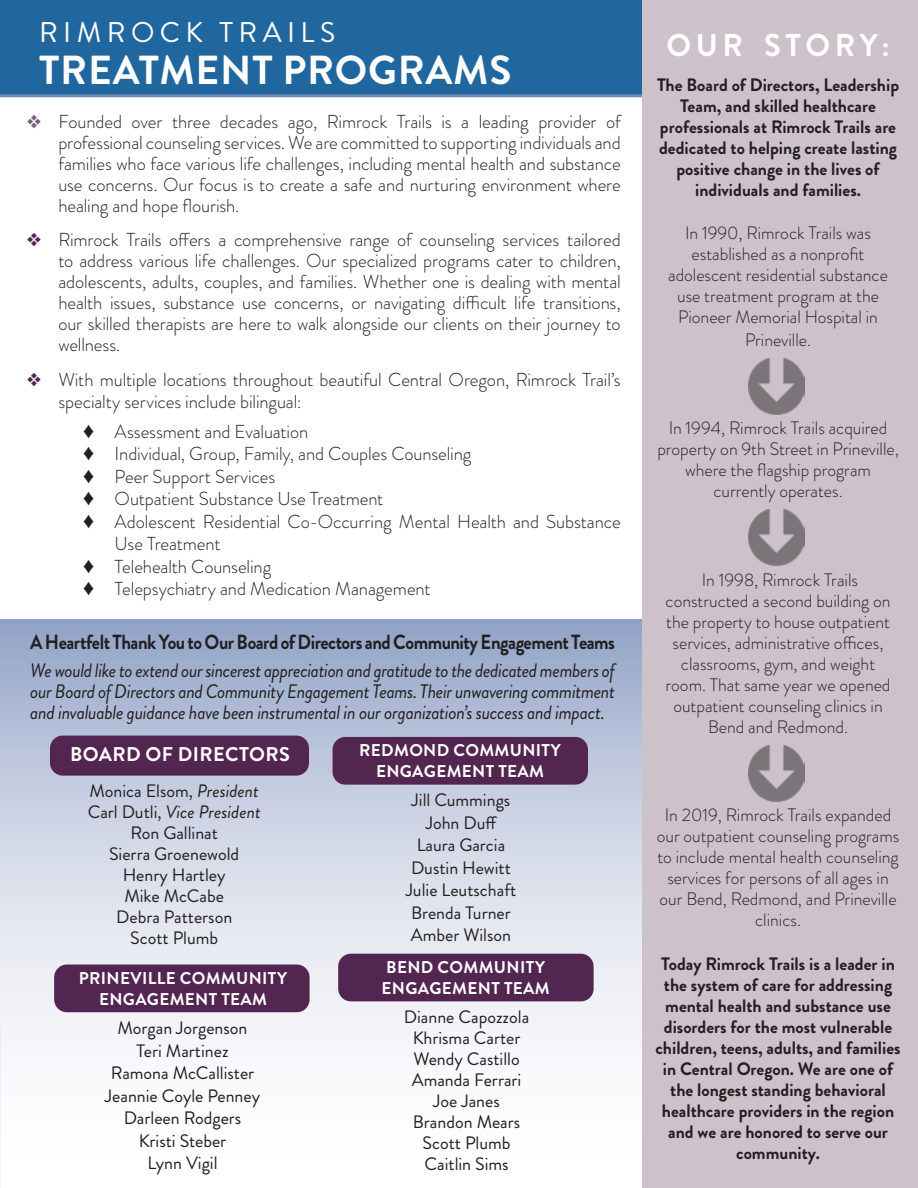
<style>
.page{position:relative;width:918px;height:1188px;background:#fff}
.page>*{position:absolute;margin:0;border:0;box-sizing:border-box;transform-origin:0 0}
.t1{font:700 40.5px "Brandon Grotesque";letter-spacing:.02em;color:#fff}
.t2{font:700 31.5px "Brandon Grotesque";letter-spacing:.15em;color:#fff}
.t3{font:28.5px "Brandon Grotesque";letter-spacing:.19em;color:#fff}
.t4{font:700 20.4px "Brandon Grotesque";letter-spacing:-.025em;color:#231f20;scale:.91 1}
.t5{font:700 19.8px "Brandon Grotesque";letter-spacing:.02em;color:#fff}
.t6{font:italic 19.5px/21px "Brandon Grotesque";letter-spacing:-.015em;color:#231f20;text-align:justify;scale:.95 1}
.t7{font:300 18.75px/21px "Brandon Grotesque";letter-spacing:-.005em;color:#231f20;text-align:justify}
.t8{font:300 18px/21px "Brandon Grotesque";color:#231f20;text-align:center}
.t9{font:700 18px/21px "Brandon Grotesque";color:#231f20;text-align:center}
.t10{font:18px/21px "Brandon Grotesque";color:#231f20;text-align:center}
.t11{font:700 17.1px/20.4px "Brandon Grotesque";letter-spacing:.02em;color:#fff;text-align:center}
.s1{color:#7d5d78}
.s2{color:#532551}
.s3{font-style:italic}
</style>
<div class="page">
<div style="left:0;top:0;width:643px;height:94px;background:#1f679e"></div>
<svg style="left:0;top:620px;width:643px;height:568px"></svg>
<hr style="left:0;top:94px;width:647px;height:3px;background:#708bb7">
<div style="left:643px;top:0;width:275px;height:1188px;background:#cdc1ca"></div>
<img style="left:748px;top:358px;width:57px;height:56px">
<img style="left:748px;top:509px;width:57px;height:57px">
<img style="left:748px;top:745px;width:57px;height:56px">
<div style="left:50px;top:736px;width:259px;height:40px;background:#532551;border-radius:13px"></div>
<div style="left:54px;top:965px;width:256px;height:47px;background:#532551;border-radius:13px"></div>
<div style="left:333px;top:737px;width:255px;height:48px;background:#532551;border-radius:13px"></div>
<div style="left:338px;top:954px;width:256px;height:47px;background:#532551;border-radius:13px"></div>
<h3 class="t3" style="left:39px;top:12px;width:298px">RIMROCK TRAILS</h3>
<h1 class="t1" style="left:39px;top:41px;width:474px">TREATMENT PROGRAMS</h1>
<p class="t7" style="left:58px;top:111px;width:564px;text-indent:-32px"><span class="s1">❖</span> Founded over three decades ago, Rimrock Trails is a leading provider of professional counseling services. We are committed to supporting individuals and families who face various life challenges, including mental health and substance use concerns. Our focus is to create a safe and nurturing environment where healing and hope flourish.</p>
<p class="t7" style="left:58px;top:230px;width:564px;text-indent:-32px"><span class="s2">❖</span> Rimrock Trails offers a comprehensive range of counseling services tailored to address various life challenges. Our specialized programs cater to children, adolescents, adults, couples, and families. Whether one is dealing with mental health issues, substance use concerns, or navigating difficult life transitions, our skilled therapists are here to walk alongside our clients on their journey to wellness.</p>
<p class="t7" style="left:58px;top:368px;width:564px;line-height:22.5px;text-indent:-32px"><span class="s2">❖</span> With multiple locations throughout beautiful Central Oregon, Rimrock Trail’s specialty services include bilingual:</p>
<p class="t7" style="left:83px;top:421px;width:227px">♦ Assessment and Evaluation</p>
<p class="t7" style="left:83px;top:443px;width:390px">♦ Individual, Group, Family, and Couples Counseling</p>
<p class="t7" style="left:83px;top:466px;width:194px">♦ Peer Support Services</p>
<p class="t7" style="left:83px;top:488px;width:302px">♦ Outpatient Substance Use Treatment</p>
<p class="t7" style="left:83px;top:511px;width:539px">♦ Adolescent Residential Co-Occurring Mental Health and Substance</p>
<p class="t7" style="left:115px;top:533px;width:107px">Use Treatment</p>
<p class="t7" style="left:83px;top:556px;width:190px">♦ Telehealth Counseling</p>
<p class="t7" style="left:83px;top:578px;width:349px">♦ Telepsychiatry and Medication Management</p>
<p class="t4" style="left:30px;top:628px;width:644px">A Heartfelt Thank You to Our Board of Directors and Community Engagement Teams</p>
<p class="t6" style="left:30px;top:660px;width:617px">We would like to extend our sincerest appreciation and gratitude to the dedicated members of our Board of Directors and Community Engagement Teams. Their unwavering commitment and invaluable guidance have been instrumental in our organization’s success and impact.</p>
<p class="t5" style="left:70px;top:741px;width:221px">BOARD OF DIRECTORS</p>
<p class="t10" style="left:88px;top:781px;width:174px">Monica Elsom, <span class="s3">President<br></span>Carl Dutli, <span class="s3">Vice President<br></span>Ron Gallinat<br>Sierra Groenewold<br>Henry Hartley<br>Mike McCabe<br>Debra Patterson<br>Scott Plumb</p>
<p class="t11" style="left:79px;top:968px;width:210px">PRINEVILLE COMMUNITY<br>ENGAGEMENT TEAM</p>
<p class="t10" style="left:105px;top:1017px;width:157px;line-height:22.5px">Morgan Jorgenson<br>Teri Martinez<br>Ramona McCallister<br>Jeannie Coyle Penney<br>Darleen Rodgers<br>Kristi Steber<br>Lynn Vigil</p>
<p class="t11" style="left:359px;top:741px;width:203px">REDMOND COMMUNITY<br>ENGAGEMENT TEAM</p>
<p class="t10" style="left:406px;top:789px;width:112px;line-height:22.5px">Jill Cummings<br>John Duff<br>Laura Garcia<br>Dustin Hewitt<br>Julie Leutschaft<br>Brenda Turner<br>Amber Wilson</p>
<p class="t11" style="left:382px;top:957px;width:170px;text-align:left">BEND COMMUNITY<br>ENGAGEMENT TEAM</p>
<p class="t10" style="left:404px;top:1007px;width:127px">Dianne Capozzola<br>Khrisma Carter<br>Wendy Castillo<br>Amanda Ferrari<br>Joe Janes<br>Brandon Mears<br>Scott Plumb<br>Caitlin Sims</p>
<h2 class="t2" style="left:666px;top:23px;width:225px">OUR STORY:</h2>
<p class="t9" style="left:657px;top:74px;width:244px">The Board of Directors, Leadership<br>Team, and skilled healthcare professionals at Rimrock Trails are dedicated to helping create lasting positive change in the lives of individuals and families.</p>
<p class="t8" style="left:668px;top:222px;width:221px">In 1990, Rimrock Trails was established as a nonprofit adolescent residential substance use treatment program at the<br>Pioneer Memorial Hospital in<br>Prineville.</p>
<p class="t8" style="left:657px;top:418px;width:243px">In 1994, Rimrock Trails acquired property on 9th Street in Prineville, where the flagship program currently operates.</p>
<p class="t8" style="left:666px;top:569px;width:226px">In 1998, Rimrock Trails constructed a second building on the property to house outpatient services, administrative offices, classrooms, gym, and weight room. That same year we opened outpatient counseling clinics in<br>Bend and Redmond.</p>
<p class="t8" style="left:657px;top:805px;width:244px">In 2019, Rimrock Trails expanded our outpatient counseling programs to include mental health counseling services for persons of all ages in our Bend, Redmond, and Prineville clinics.</p>
<p class="t9" style="left:655px;top:953px;width:247px">Today Rimrock Trails is a leader in the system of care for addressing mental health and substance use disorders for the most vulnerable children, teens, adults, and families in Central Oregon. We are one of the longest standing behavioral healthcare providers in the region and we are honored to serve our community.</p>
</div>
